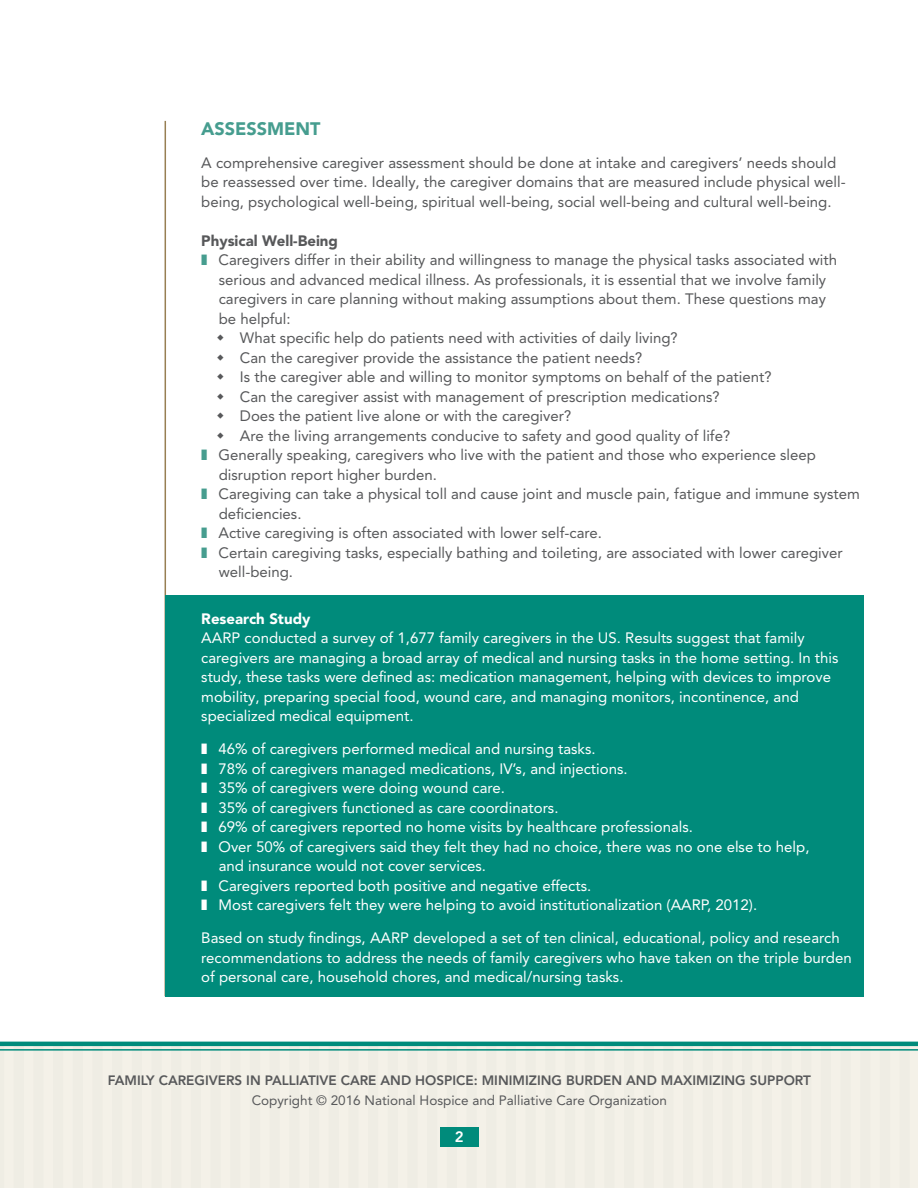
<style>
.page{position:relative;width:918px;height:1188px;background:#fff}
.page>*{position:absolute;margin:0;border:0;box-sizing:border-box;transform-origin:0 0}
.t1{font:900 18px "Avenir LT Pro";color:#469d8f}
.t2{font:15px/19.5px "Avenir LT Pro";color:#57585a}
.t3{font:15px/19.5px "Avenir LT Pro";color:#fff}
.t4{font:900 15px "Avenir LT Pro";color:#57585a}
.t5{font:900 15px "Avenir LT Pro";color:#fff}
.t6{font:800 15px "Avenir";color:#fff}
.t7{font:800 13.5px "Avenir";color:#57585a}
.t8{font:13.5px "Avenir";color:#57585a}
</style>
<div class="page">
<div style="left:0;top:1046px;width:918px;height:142px;background:#f0eee5"></div>
<hr style="left:0;top:1042px;width:918px;height:4px;background:#008b7b">
<hr style="left:0;top:1049px;width:918px;height:2px;background:#008b7b">
<div style="left:440px;top:1127px;width:39px;height:20px;background:#008b7b"></div>
<hr style="left:165px;top:121px;width:1px;height:875px;background:#977f53">
<div style="left:165px;top:595px;width:699px;height:402px;background:#008b7b"></div>
<p class="t1" style="left:201px;top:122px;width:121px">ASSESSMENT</p>
<p class="t2" style="left:201px;top:154px;width:646px">A comprehensive caregiver assessment should be done at intake and caregivers’ needs should be reassessed over time. Ideally, the caregiver domains that are measured include physical well&shy;being, psychological well-being, spiritual well-being, social well-being and cultural well-being.</p>
<p class="t4" style="left:201px;top:235px;width:138px">Physical Well-Being</p>
<p class="t2" style="left:219px;top:252px;width:620px">Caregivers differ in their ability and willingness to manage the physical tasks associated with</p>
<p class="t2" style="left:219px;top:271px;width:609px">serious and advanced medical illness. As professionals, it is essential that we involve family</p>
<p class="t2" style="left:219px;top:291px;width:609px">caregivers in care planning without making assumptions about them. These questions may</p>
<p class="t2" style="left:219px;top:310px;width:73px">be helpful:</p>
<p class="t2" style="left:240px;top:330px;width:439px">What specific help do patients need with activities of daily living?</p>
<p class="t2" style="left:240px;top:349px;width:404px">Can the caregiver provide the assistance the patient needs?</p>
<p class="t2" style="left:240px;top:369px;width:533px">Is the caregiver able and willing to monitor symptoms on behalf of the patient?</p>
<p class="t2" style="left:240px;top:388px;width:481px">Can the caregiver assist with management of prescription medications?</p>
<p class="t2" style="left:240px;top:408px;width:333px">Does the patient live alone or with the caregiver?</p>
<p class="t2" style="left:240px;top:427px;width:492px">Are the living arrangements conducive to safety and good quality of life?</p>
<p class="t2" style="left:219px;top:447px;width:599px">Generally speaking, caregivers who live with the patient and those who experience sleep</p>
<p class="t2" style="left:219px;top:466px;width:220px">disruption report higher burden.</p>
<p class="t2" style="left:219px;top:486px;width:643px">Caregiving can take a physical toll and cause joint and muscle pain, fatigue and immune system</p>
<p class="t2" style="left:219px;top:505px;width:84px">deficiencies.</p>
<p class="t2" style="left:219px;top:525px;width:385px">Active caregiving is often associated with lower self-care.</p>
<p class="t2" style="left:219px;top:544px;width:626px">Certain caregiving tasks, especially bathing and toileting, are associated with lower caregiver</p>
<p class="t2" style="left:219px;top:564px;width:76px">well-being.</p>
<p class="t5" style="left:201px;top:613px;width:111px">Research Study</p>
<p class="t3" style="left:201px;top:630px;width:639px">AARP conducted a survey of 1,677 family caregivers in the US. Results suggest that family caregivers are managing a broad array of medical and nursing tasks in the home setting. In this study, these tasks were defined as: medication management, helping with devices to improve mobility, preparing special food, wound care, and managing monitors, incontinence, and specialized medical equipment.</p>
<p class="t3" style="left:219px;top:741px;width:592px">46% of caregivers performed medical and nursing tasks.<br>78% of caregivers managed medications, IV’s, and injections.<br>35% of caregivers were doing wound care.<br>35% of caregivers functioned as care coordinators.<br>69% of caregivers reported no home visits by healthcare professionals.<br>Over 50% of caregivers said they felt they had no choice, there was no one else to help, and insurance would not cover services.<br>Caregivers reported both positive and negative effects.<br>Most caregivers felt they were helping to avoid institutionalization (AARP, 2012).</p>
<p class="t3" style="left:201px;top:930px;width:652px">Based on study findings, AARP developed a set of ten clinical, educational, policy and research recommendations to address the needs of family caregivers who have taken on the triple burden of personal care, household chores, and medical/nursing tasks.</p>
<p class="t7" style="left:108px;top:1070px;width:705px">FAMILY CAREGIVERS IN PALLIATIVE CARE AND HOSPICE: MINIMIZING BURDEN AND MAXIMIZING SUPPORT</p>
<p class="t8" style="left:252px;top:1089px;width:417px">Copyright © 2016 National Hospice and Palliative Care Organization</p>
<p class="t6" style="left:455px;top:1125px;width:10px">2</p>
</div>
